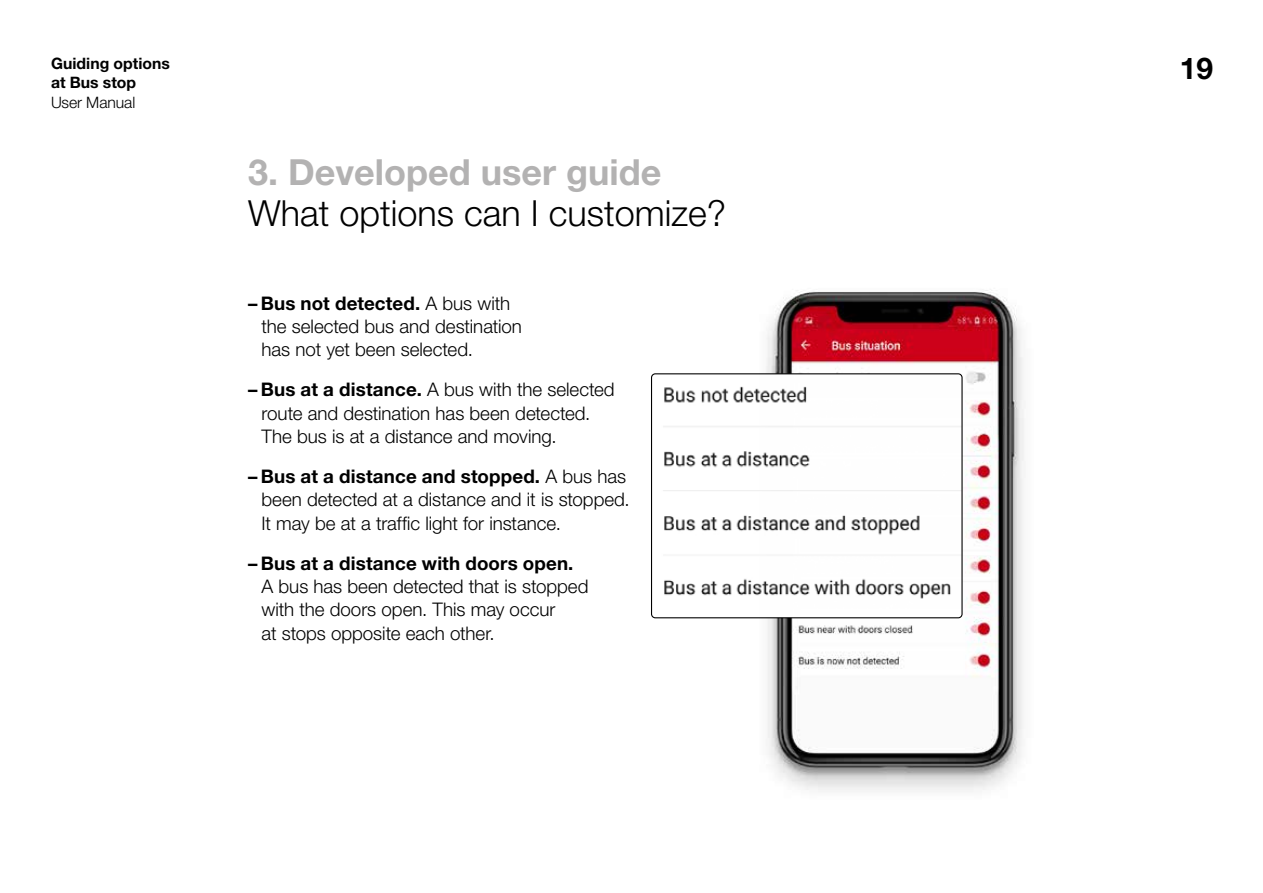
<style>
.page{position:relative;width:1263px;height:893px;background:#fff}
.page>*{position:absolute;margin:0;border:0;box-sizing:border-box;transform-origin:0 0}
.t1{font:300 36px/41.2px "Helvetica Neue LT Std";color:#000}
.t2{font:700 30px "Helvetica Neue LT Std";color:#000}
.t3{font:300 18.75px/23.2px "Helvetica Neue LT Std";color:#000}
.t4{font:700 15.75px/19.5px "Helvetica Neue LT Std";color:#000}
.t5{font:300 15.75px "Helvetica Neue LT Std";letter-spacing:-.005em;color:#000}
.s1{font-weight:700;color:#b3b2b2}
.s2{font-weight:700}
</style>
<div class="page">
<img style="left:759px;top:290px;width:265px;height:502px">
<img style="left:651px;top:374px;width:311px;height:244px">
<div style="left:651px;top:373px;width:311px;height:245px;border:1px solid #000;border-radius:4px"></div>
<p class="t4" style="left:51px;top:53px;width:120px">Guiding options at Bus stop</p>
<p class="t5" style="left:51px;top:93px;width:86px">User Manual</p>
<p class="t1" style="left:248px;top:151px;width:480px"><span class="s1">3. Developed user guide<br></span>What options can I customize?</p>
<p class="t3" style="left:262px;top:291px;width:262px;text-indent:-14px"><span class="s2">– Bus not detected.</span> A bus with the selected bus and destination has not yet been selected.</p>
<p class="t3" style="left:262px;top:378px;width:355px;text-indent:-14px"><span class="s2">– Bus at a distance.</span> A bus with the selected route and destination has been detected.<br>The bus is at a distance and moving.</p>
<p class="t3" style="left:262px;top:464px;width:370px;text-indent:-14px"><span class="s2">– Bus at a distance and stopped.</span> A bus has been detected at a distance and it is stopped.<br>It may be at a traffc light for instance.</p>
<p class="t3" style="left:262px;top:551px;width:328px;text-indent:-14px"><span class="s2">– Bus at a distance with doors open.<br></span>A bus has been detected that is stopped with the doors open. This may occur<br>at stops opposite each other.</p>
<h2 class="t2" style="left:1180px;top:50px;width:35px">19</h2>
</div>
